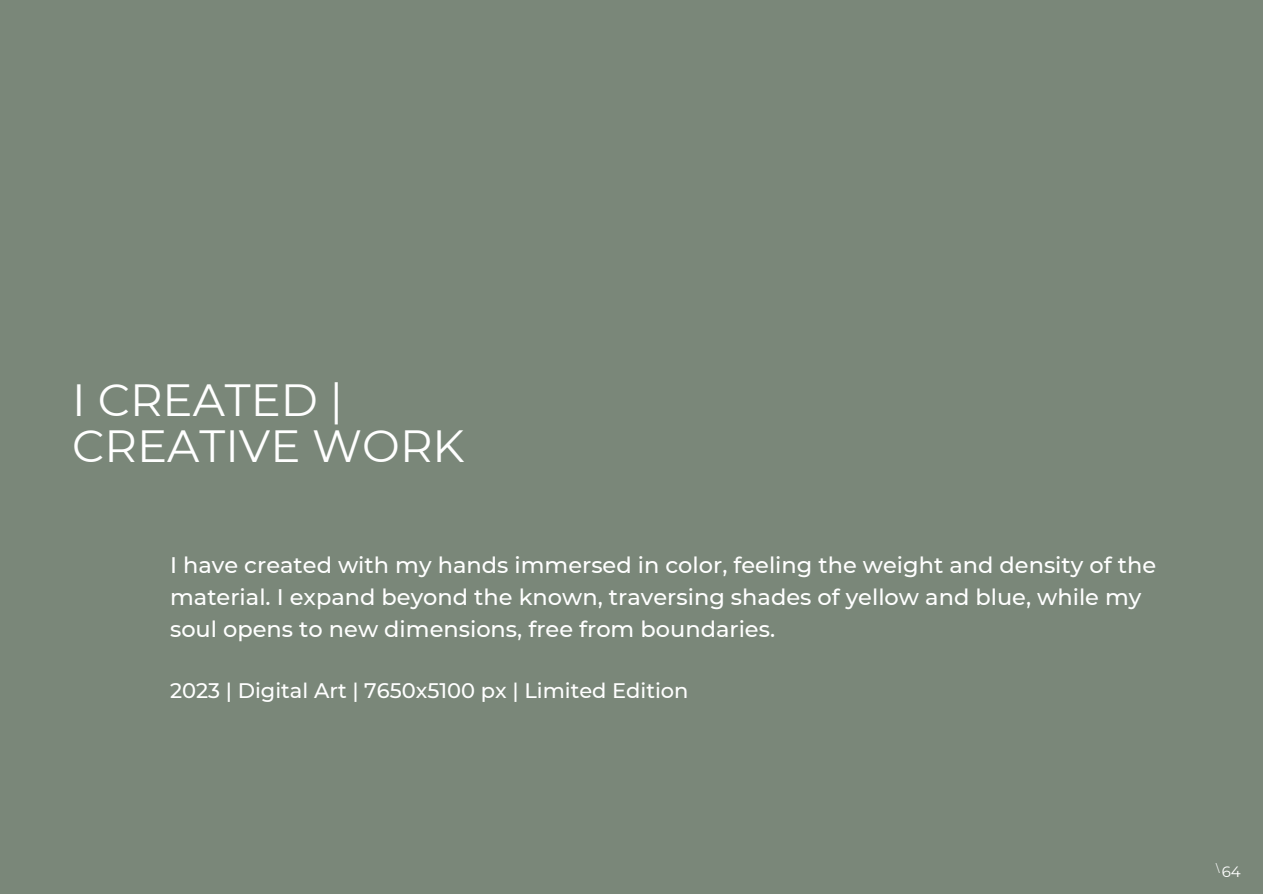
<style>
.page{position:relative;width:1263px;height:894px;background:#fff}
.page>*{position:absolute;margin:0;border:0;box-sizing:border-box;transform-origin:0 0}
.t1{font:45px/46.2px "Montserrat";color:#fff}
.t2{font:500 22.5px/31.5px "Montserrat";color:#fff}
.t3{font:500 21px "Montserrat";color:#fff}
.t4{font:15px "Montserrat";color:#fff}
.t5{font:10.5px "Montserrat";color:#fff}
</style>
<div class="page">
<div style="left:0;top:0;width:1263px;height:893px;background:#7a8779"></div>
<h1 class="t1" style="left:72px;top:377px;width:394px">I CREATED |<br>CREATIVE WORK</h1>
<p class="t2" style="left:170px;top:549px;width:988px">I have created with my hands immersed in color, feeling the weight and density of the material. I expand beyond the known, traversing shades of yellow and blue, while my soul opens to new dimensions, free from boundaries.</p>
<p class="t3" style="left:170px;top:678px;width:520px">2023 | Digital Art | 7650x5100 px | Limited Edition</p>
<p class="t5" style="left:1216px;top:862px;width:5px">\</p>
<p class="t4" style="left:1222px;top:862px;width:21px">64</p>
</div>
